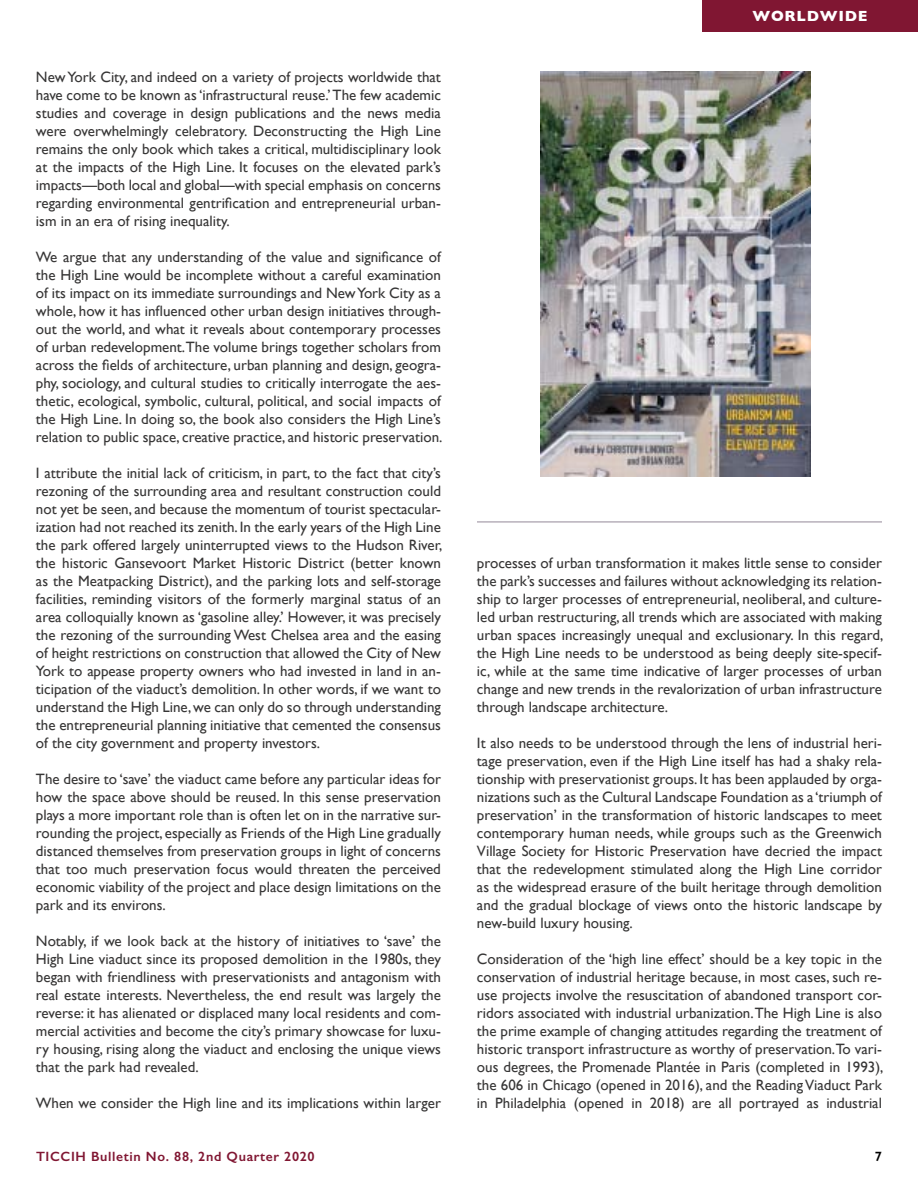
<style>
.page{position:relative;width:918px;height:1188px;background:#fff}
.page>*{position:absolute;margin:0;border:0;box-sizing:border-box;transform-origin:0 0}
.t1{font:15px/18px "Gill Sans";color:#373636;text-align:justify}
.t2{font:700 15px "Gill Sans";letter-spacing:.05em;color:#fff}
.t3{font:600 13.5px "Gill Sans";letter-spacing:.05em;color:#801632}
.t4{font:600 13.5px "Gill Sans";color:#000}
</style>
<div class="page">
<div style="left:702px;top:0;width:216px;height:32px;background:#801632"></div>
<img style="left:541px;top:71px;width:270px;height:405px">
<hr style="left:477px;top:521px;width:405px;height:2px;background:#b7b0bb">
<p class="t1" style="left:36px;top:67px;width:407px">New York City, and indeed on a variety of projects worldwide that have come to be known as ‘infrastructural reuse.’ The few academic studies and coverage in design publications and the news media were overwhelmingly celebratory. Deconstructing the High Line remains the only book which takes a critical, multidisciplinary look at the impacts of the High Line. It focuses on the elevated park’s impacts—both local and global—with special emphasis on concerns regarding environmental gentrification and entrepreneurial urban&shy;ism in an era of rising inequality.</p>
<p class="t1" style="left:36px;top:247px;width:408px">We argue that any understanding of the value and significance of the High Line would be incomplete without a careful examination of its impact on its immediate surroundings and New York City as a whole, how it has influenced other urban design initiatives through&shy;out the world, and what it reveals about contemporary processes of urban redevelopment.The volume brings together scholars from across the fields of architecture, urban planning and design, geogra&shy;phy, sociology, and cultural studies to critically interrogate the aes&shy;thetic, ecological, symbolic, cultural, political, and social impacts of the High Line. In doing so, the book also considers the High Line’s relation to public space, creative practice, and historic preservation.</p>
<p class="t1" style="left:36px;top:463px;width:408px">I attribute the initial lack of criticism, in part, to the fact that city’s rezoning of the surrounding area and resultant construction could not yet be seen, and because the momentum of tourist spectacular&shy;ization had not reached its zenith. In the early years of the High Line the park offered largely uninterrupted views to the Hudson River, the historic Gansevoort Market Historic District (better known as the Meatpacking District), and the parking lots and self-storage facilities, reminding visitors of the formerly marginal status of an area colloquially known as ‘gasoline alley.’ However, it was precisely the rezoning of the surrounding West Chelsea area and the easing of height restrictions on construction that allowed the City of New York to appease property owners who had invested in land in an&shy;ticipation of the viaduct’s demolition. In other words, if we want to understand the High Line, we can only do so through understanding the entrepreneurial planning initiative that cemented the consensus of the city government and property investors.</p>
<p class="t1" style="left:36px;top:769px;width:406px">The desire to ‘save’ the viaduct came before any particular ideas for how the space above should be reused. In this sense preservation plays a more important role than is often let on in the narrative sur&shy;rounding the project, especially as Friends of the High Line gradually distanced themselves from preservation groups in light of concerns that too much preservation focus would threaten the perceived economic viability of the project and place design limitations on the park and its environs.</p>
<p class="t1" style="left:36px;top:931px;width:407px">Notably, if we look back at the history of initiatives to ‘save’ the High Line viaduct since its proposed demolition in the 1980s, they began with friendliness with preservationists and antagonism with real estate interests. Nevertheless, the end result was largely the reverse: it has alienated or displaced many local residents and com&shy;mercial activities and become the city’s primary showcase for luxu&shy;ry housing, rising along the viaduct and enclosing the unique views that the park had revealed.</p>
<p class="t1" style="left:36px;top:1093px;width:406px">When we consider the High line and its implications within larger</p>
<p class="t2" style="left:752px;top:4px;width:117px">WORLDWIDE</p>
<p class="t1" style="left:477px;top:553px;width:408px">processes of urban transformation it makes little sense to consider the park’s successes and failures without acknowledging its relation&shy;ship to larger processes of entrepreneurial, neoliberal, and culture&shy;led urban restructuring, all trends which are associated with making urban spaces increasingly unequal and exclusionary. In this regard, the High Line needs to be understood as being deeply site-specif&shy;ic, while at the same time indicative of larger processes of urban change and new trends in the revalorization of urban infrastructure through landscape architecture.</p>
<p class="t1" style="left:477px;top:733px;width:407px">It also needs to be understood through the lens of industrial heri&shy;tage preservation, even if the High Line itself has had a shaky rela&shy;tionship with preservationist groups. It has been applauded by orga&shy;nizations such as the Cultural Landscape Foundation as a ‘triumph of preservation’ in the transformation of historic landscapes to meet contemporary human needs, while groups such as the Greenwich Village Society for Historic Preservation have decried the impact that the redevelopment stimulated along the High Line corridor as the widespread erasure of the built heritage through demolition and the gradual blockage of views onto the historic landscape by new-build luxury housing.</p>
<p class="t1" style="left:477px;top:949px;width:408px">Consideration of the ‘high line effect’ should be a key topic in the conservation of industrial heritage because, in most cases, such re&shy;use projects involve the resuscitation of abandoned transport cor&shy;ridors associated with industrial urbanization. The High Line is also the prime example of changing attitudes regarding the treatment of historic transport infrastructure as worthy of preservation.To vari&shy;ous degrees, the Promenade Plantée in Paris (completed in 1993), the 606 in Chicago (opened in 2016), and the Reading Viaduct Park in Philadelphia (opened in 2018) are all portrayed as industrial</p>
<p class="t3" style="left:36px;top:1148px;width:280px">TICCIH Bulletin No. 88, 2nd Quarter 2020</p>
<p class="t4" style="left:875px;top:1148px;width:9px">7</p>
</div>
